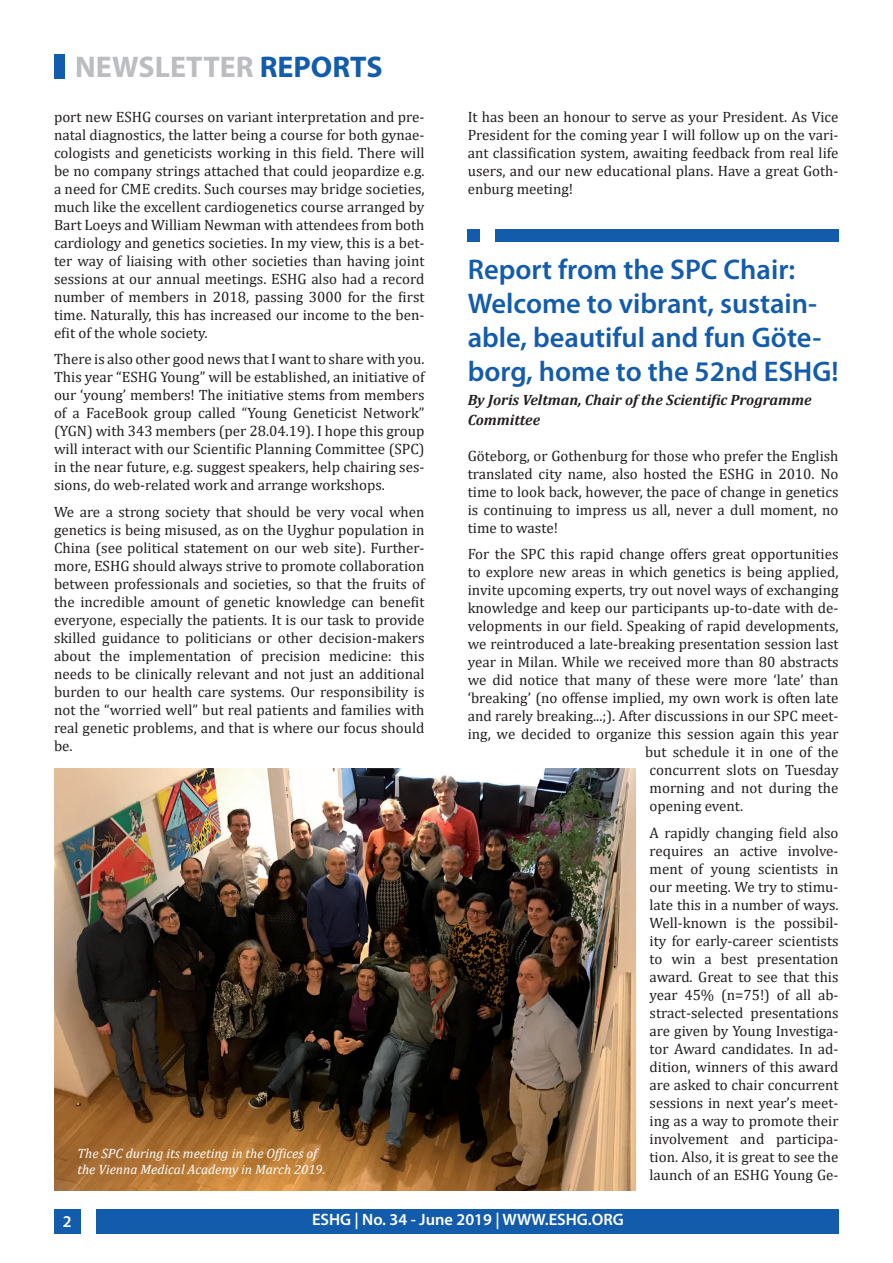
<style>
.page{position:relative;width:893px;height:1263px;background:#fff}
.page>*{position:absolute;margin:0;border:0;box-sizing:border-box;transform-origin:0 0}
.t1{font:700 30px "Myriad Pro";color:#bcbdc0}
.t2{font:600 28.5px/34.2px "Myriad Pro";color:#135cab}
.t3{font:600 16.5px "Myriad Pro";color:#fff}
.t4{font:15px/18px "Cambria";color:#231f20;text-align:justify}
.t5{font:italic 700 15px/19.5px "Cambria";color:#231f20}
.t6{font:italic 13.5px/16.2px "Cambria";color:#fff}
.s1{color:#135cab}
</style>
<div class="page">
<div style="left:97px;top:1209px;width:742px;height:24px;background:#135cab"></div>
<div style="left:54px;top:1209px;width:27px;height:24px;background:#135cab"></div>
<div style="left:54px;top:54px;width:10px;height:25px;background:#135cab"></div>
<img style="left:54px;top:768px;width:581px;height:422px">
<div style="left:468px;top:229px;width:371px;height:13px;background:#135cab"></div>
<div style="left:480px;top:223px;width:15px;height:22px;background:#fff"></div>
<h1 class="t1" style="left:75px;top:47px;width:309px">NEWSLETTER <span class="s1">REPORTS</span></h1>
<p class="t4" style="left:54px;top:108px;width:372px">port new ESHG courses on variant interpretation and pre&shy;natal diagnostics, the latter being a course for both gynae&shy;cologists and geneticists working in this field. There will be no company strings attached that could jeopardize e.g. a need for CME credits. Such courses may bridge societies, much like the excellent cardiogenetics course arranged by Bart Loeys and William Newman with attendees from both cardiology and genetics societies. In my view, this is a bet&shy;ter way of liaising with other societies than having joint sessions at our annual meetings. ESHG also had a record number of members in 2018, passing 3000 for the first time. Naturally, this has increased our income to the ben&shy;efit of the whole society.</p>
<p class="t4" style="left:54px;top:350px;width:372px">There is also other good news that I want to share with you.<br>This year “ESHG Young” will be established, an initiative of our ‘young’ members! The initiative stems from members of a FaceBook group called “Young Geneticist Network” (YGN) with 343 members (per 28.04.19). I hope this group will interact with our Scientific Planning Committee (SPC) in the near future, e.g. suggest speakers, help chairing ses&shy;sions, do web-related work and arrange workshops.</p>
<p class="t4" style="left:54px;top:503px;width:372px">We are a strong society that should be very vocal when genetics is being misused, as on the Uyghur population in China (see political statement on our web site). Further&shy;more, ESHG should always strive to promote collaboration between professionals and societies, so that the fruits of the incredible amount of genetic knowledge can benefit everyone, especially the patients. It is our task to provide skilled guidance to politicians or other decision-makers about the implementation of precision medicine: this needs to be clinically relevant and not just an additional burden to our health care systems. Our responsibility is not the “worried well” but real patients and families with real genetic problems, and that is where our focus should be.</p>
<p class="t6" style="left:77px;top:1144px;width:249px">The SPC during its meeting in the Offices of the Vienna Medical Academy in March 2019.</p>
<p class="t4" style="left:468px;top:108px;width:372px">It has been an honour to serve as your President. As Vice President for the coming year I will follow up on the vari&shy;ant classification system, awaiting feedback from real life users, and our new educational plans. Have a great Goth&shy;enburg meeting!</p>
<h2 class="t2" style="left:468px;top:251px;width:372px">Report from the SPC Chair:<br>Welcome to vibrant, sustain&shy;able, beautiful and fun Göte&shy;borg, home to the 52nd ESHG!</h2>
<p class="t5" style="left:468px;top:390px;width:345px">By Joris Veltman, Chair of the Scientific Programme<br>Committee</p>
<p class="t4" style="left:468px;top:447px;width:372px">Göteborg, or Gothenburg for those who prefer the English translated city name, also hosted the ESHG in 2010. No time to look back, however, the pace of change in genetics is continuing to impress us all, never a dull moment, no time to waste!</p>
<p class="t4" style="left:468px;top:545px;width:372px">For the SPC this rapid change offers great opportunities</p>
<p class="t4" style="left:468px;top:563px;width:372px">to explore new areas in which genetics is being applied,</p>
<p class="t4" style="left:468px;top:581px;width:372px">invite upcoming experts, try out novel ways of exchanging</p>
<p class="t4" style="left:468px;top:599px;width:372px">knowledge and keep our participants up-to-date with de-</p>
<p class="t4" style="left:468px;top:617px;width:372px">velopments in our field. Speaking of rapid developments,</p>
<p class="t4" style="left:468px;top:635px;width:372px">we reintroduced a late-breaking presentation session last</p>
<p class="t4" style="left:468px;top:653px;width:372px">year in Milan. While we received more than 80 abstracts</p>
<p class="t4" style="left:468px;top:671px;width:372px">we did notice that many of these were more ‘late’ than</p>
<p class="t4" style="left:468px;top:689px;width:372px">‘breaking’ (no offense implied, my own work is often late</p>
<p class="t4" style="left:468px;top:707px;width:372px">and rarely breaking...;). After discussions in our SPC meet-</p>
<p class="t4" style="left:468px;top:725px;width:372px">ing, we decided to organize this session again this year</p>
<p class="t4" style="left:645px;top:743px;width:195px">but schedule it in one of the</p>
<p class="t4" style="left:650px;top:761px;width:190px">concurrent slots on Tuesday</p>
<p class="t4" style="left:650px;top:779px;width:190px">morning and not during the</p>
<p class="t4" style="left:650px;top:797px;width:95px">opening event.</p>
<p class="t4" style="left:650px;top:824px;width:191px">A rapidly changing field also requires an active involve&shy;ment of young scientists in our meeting. We try to stimu&shy;late this in a number of ways.<br>Well-known is the possibil&shy;ity for early-career scientists to win a best presentation award. Great to see that this year 45% (n=75!) of all ab&shy;stract-selected presentations are given by Young Investiga&shy;tor Award candidates. In ad&shy;dition, winners of this award are asked to chair concurrent sessions in next year’s meet&shy;ing as a way to promote their involvement and participa&shy;tion. Also, it is great to see the launch of an ESHG Young Ge-</p>
<p class="t3" style="left:63px;top:1211px;width:10px">2</p>
<p class="t3" style="left:312px;top:1209px;width:313px">ESHG | No. 34 - June 2019 | WWW.ESHG.ORG</p>
</div>
